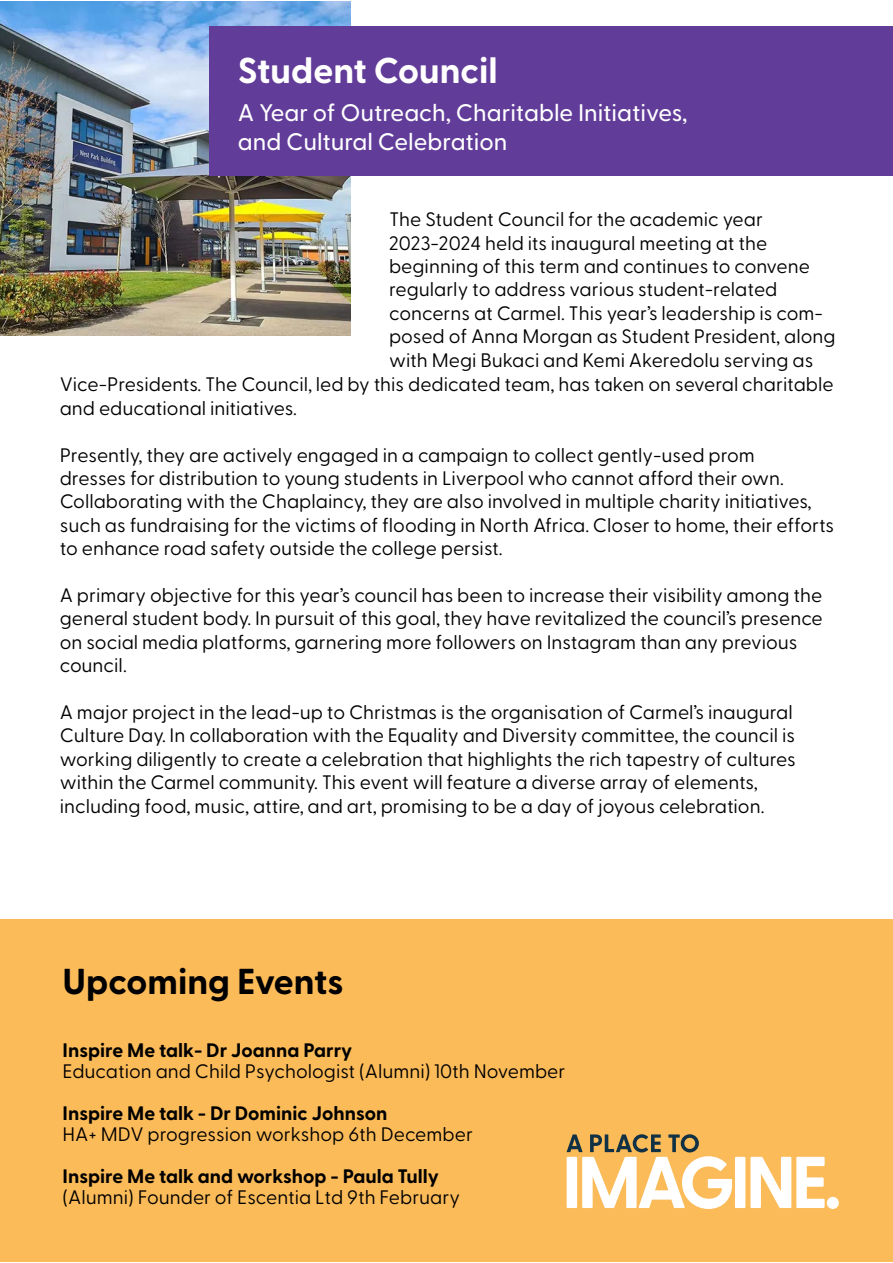
<style>
.page{position:relative;width:893px;height:1263px;background:#fff}
.page>*{position:absolute;margin:0;border:0;box-sizing:border-box;transform-origin:0 0}
.t1{font:700 36px "Greycliff CF";color:#fff}
.t2{font:700 36px "Greycliff CF";color:#000}
.t3{font:500 24px/28.5px "Greycliff CF";color:#fff}
.t4{font:19.5px/23.4px "Greycliff CF";color:#000}
.t5{font:700 19.5px "Greycliff CF";color:#000}
</style>
<div class="page">
<img style="left:0;top:1px;width:351px;height:335px">
<div style="left:210px;top:27px;width:683px;height:149px;background:#613c99"></div>
<div style="left:0;top:919px;width:893px;height:343px;background:#fcbb59"></div>
<svg style="left:567px;top:1134px;width:272px;height:75px"></svg>
<h1 class="t1" style="left:238px;top:43px;width:262px">Student Council</h1>
<p class="t3" style="left:238px;top:97px;width:451px">A Year of Outreach, Charitable Initiatives, and Cultural Celebration</p>
<p class="t4" style="left:389px;top:206px;width:448px">The Student Council for the academic year 2023-2024 held its inaugural meeting at the beginning of this term and continues to convene regularly to address various student-related concerns at Carmel. This year’s leadership is com&shy;posed of Anna Morgan as Student President, along with Megi Bukaci and Kemi Akeredolu serving as</p>
<p class="t4" style="left:60px;top:371px;width:775px">Vice-Presidents. The Council, led by this dedicated team, has taken on several charitable and educational initiatives.</p>
<p class="t4" style="left:60px;top:442px;width:776px">Presently, they are actively engaged in a campaign to collect gently-used prom<br>dresses for distribution to young students in Liverpool who cannot afford their own.<br>Collaborating with the Chaplaincy, they are also involved in multiple charity initiatives, such as fundraising for the victims of flooding in North Africa. Closer to home, their efforts to enhance road safety outside the college persist.</p>
<p class="t4" style="left:60px;top:582px;width:765px">A primary objective for this year’s council has been to increase their visibility among the general student body. In pursuit of this goal, they have revitalized the council’s presence on social media platforms, garnering more followers on Instagram than any previous council.</p>
<p class="t4" style="left:60px;top:699px;width:738px">A major project in the lead-up to Christmas is the organisation of Carmel’s inaugural Culture Day. In collaboration with the Equality and Diversity committee, the council is working diligently to create a celebration that highlights the rich tapestry of cultures within the Carmel community. This event will feature a diverse array of elements, including food, music, attire, and art, promising to be a day of joyous celebration.</p>
<h1 class="t2" style="left:63px;top:953px;width:282px">Upcoming Events</h1>
<p class="t5" style="left:63px;top:1035px;width:291px">Inspire Me talk- Dr Joanna Parry</p>
<p class="t4" style="left:63px;top:1058px;width:504px">Education and Child Psychologist (Alumni) 10th November</p>
<p class="t5" style="left:63px;top:1098px;width:326px">Inspire Me talk - Dr Dominic Johnson</p>
<p class="t4" style="left:63px;top:1121px;width:412px">HA+ MDV progression workshop 6th December</p>
<p class="t5" style="left:63px;top:1161px;width:378px">Inspire Me talk and workshop - Paula Tully</p>
<p class="t4" style="left:63px;top:1184px;width:399px">(Alumni) Founder of Escentia Ltd 9th February</p>
</div>
